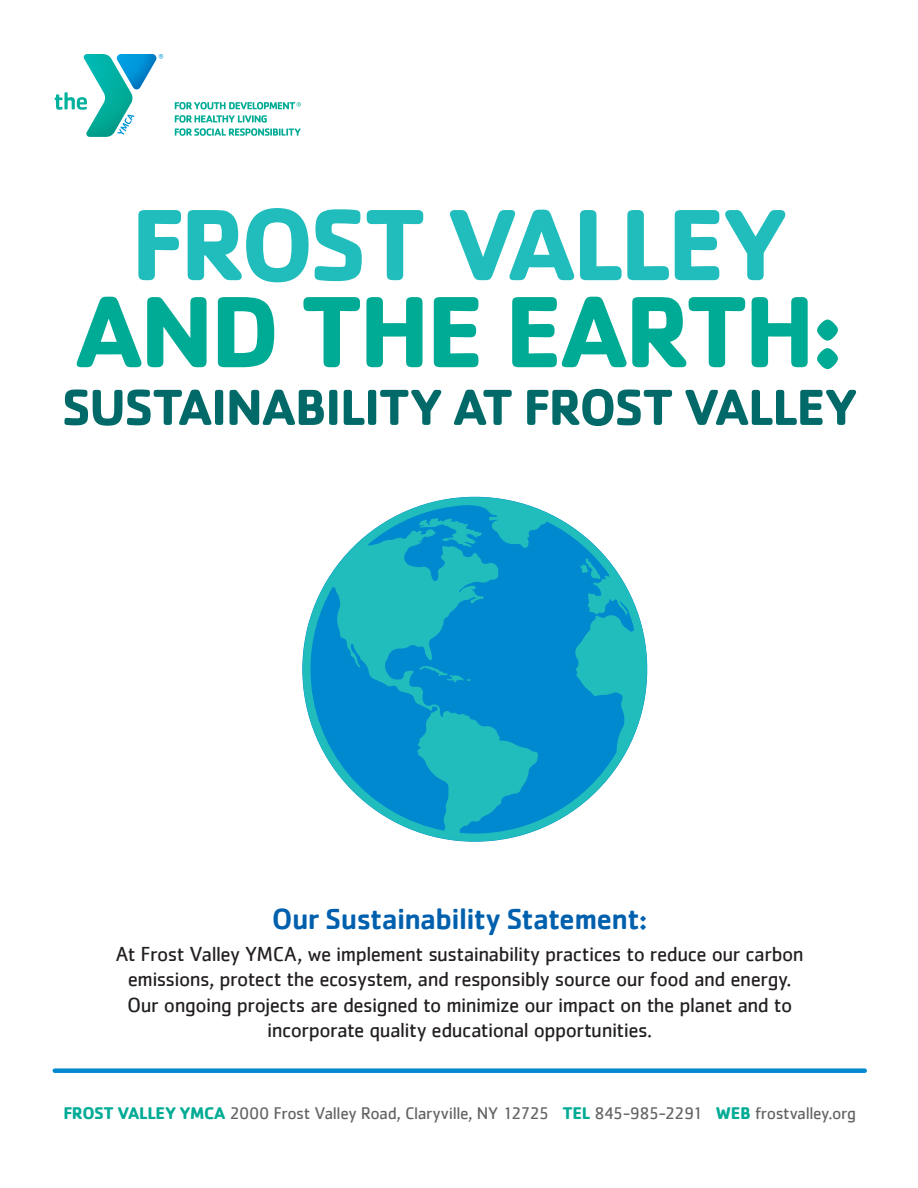
<style>
.page{position:relative;width:918px;height:1188px;background:#fff}
.page>*{position:absolute;margin:0;border:0;box-sizing:border-box;transform-origin:0 0}
.t1{font:700 105px "Cachet";letter-spacing:-.035em;color:#00ab95}
.t2{font:700 105px "Cachet";letter-spacing:-.035em;color:#21bdbd}
.t3{font:700 52.5px "Cachet";letter-spacing:-.025em;color:#016a69}
.t4{font:500 30px "Cachet";letter-spacing:-.025em;color:#0160ae}
.t5{font:21px/25.2px "Cachet";letter-spacing:-.025em;color:#231f20;text-align:center}
.t6{font:17.4px "Cachet";letter-spacing:-.025em;color:#636366}
.s1{font-weight:700;color:#00ab95}
</style>
<div class="page">
<svg style="left:303px;top:497px;width:344px;height:344px"></svg>
<svg style="left:580px;top:558px;width:21px;height:21px"></svg>
<svg style="left:419px;top:518px;width:63px;height:29px;background:#0c9dc7"></svg>
<svg style="left:420px;top:666px;width:51px;height:16px"></svg>
<svg style="left:55px;top:54px;width:108px;height:83px"></svg>
<svg style="left:175px;top:115px;width:126px;height:21px"></svg>
<svg style="left:175px;top:102px;width:126px;height:7px"></svg>
<div style="left:55px;top:1068px;width:810px;height:5px;background:#0089cf"></div>
<h1 class="t2" style="left:131px;top:177px;width:659px">FROST VALLEY</h1>
<h1 class="t1" style="left:75px;top:264px;width:771px">AND THE EARTH:</h1>
<h2 class="t3" style="left:62px;top:373px;width:798px">SUSTAINABILITY AT FROST VALLEY</h2>
<h3 class="t4" style="left:272px;top:901px;width:377px">Our Sustainability Statement:</h3>
<p class="t5" style="left:116px;top:941px;width:689px">At Frost Valley YMCA, we implement sustainability practices to reduce our carbon emissions, protect the ecosystem, and responsibly source our food and energy.<br>Our ongoing projects are designed to minimize our impact on the planet and to incorporate quality educational opportunities.</p>
<p class="t6" style="left:63px;top:1103px;width:794px"><span class="s1">FROST VALLEY YMCA</span> 2000 Frost Valley Road, Claryville, NY 12725 <span class="s1">TEL</span> 845-985-2291 <span class="s1">WEB</span> frostvalley.org</p>
</div>
